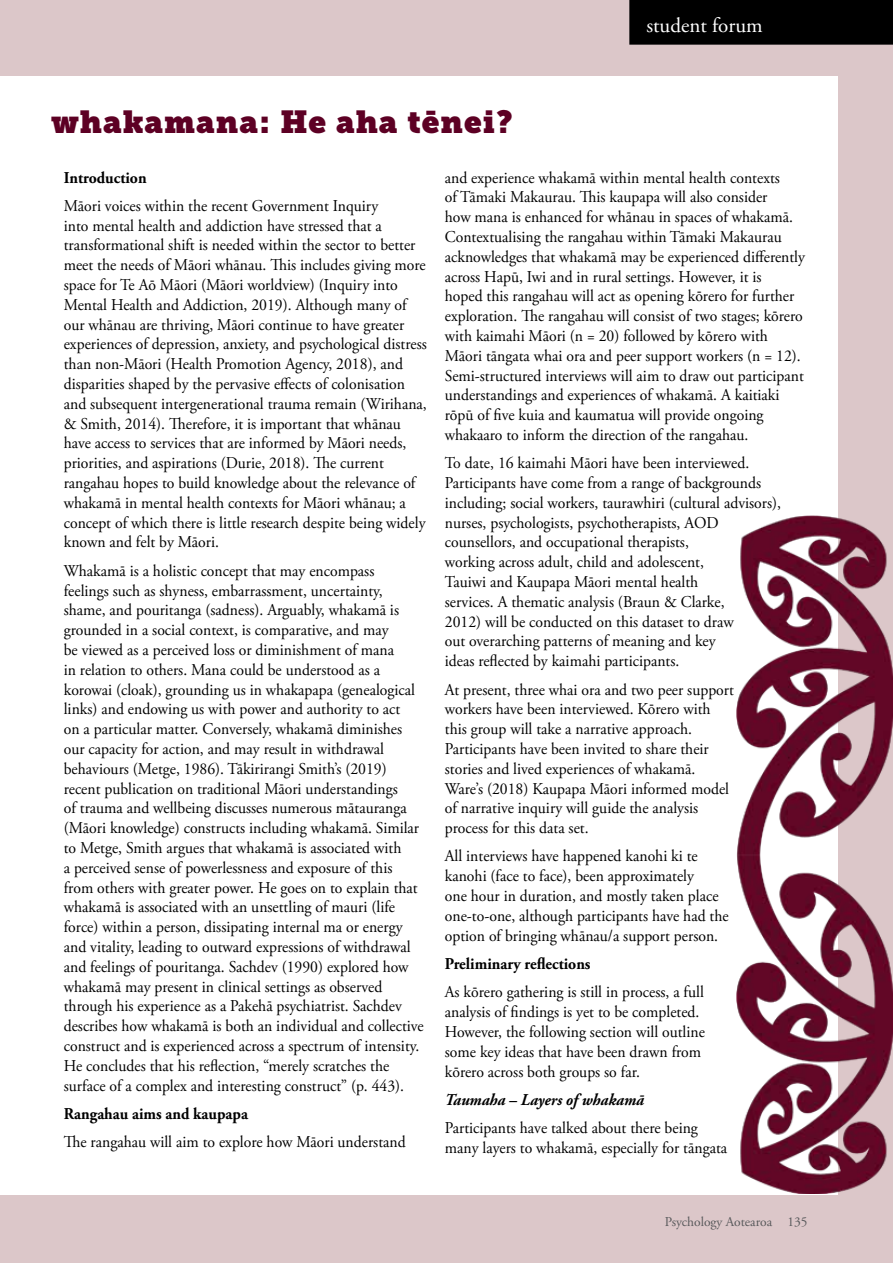
<style>
.page{position:relative;width:893px;height:1263px;background:#dcc7c9}
.page>*{position:absolute;margin:0;border:0;box-sizing:border-box;transform-origin:0 0}
.t1{font:31.5px "Museo Slab";letter-spacing:.03em;color:#5d0024}
.t2{font:21px "Adobe Garamond Pro";color:#fff}
.t3{font:16.5px/19.8px "Adobe Garamond Pro";color:#000;scale:.95 1}
.t4{font:700 16.5px "Adobe Garamond Pro";color:#000;scale:.95 1}
.t5{font:italic 700 16.5px "Adobe Garamond Pro";color:#000;scale:.95 1}
.t6{font:13.5px "Adobe Garamond Pro";color:#58595b}
</style>
<div class="page">
<div style="left:0;top:76px;width:838px;height:1119px;background:#fff"></div>
<div style="left:629px;top:0;width:264px;height:45px;background:#000"></div>
<img style="left:736px;top:515px;width:157px;height:679px">
<p class="t2" style="left:646px;top:13px;width:118px">student forum</p>
<h1 class="t1" style="left:51px;top:103px;width:463px">whakamana: He aha tēnei?</h1>
<p class="t4" style="left:64px;top:168px;width:89px">Introduction</p>
<p class="t3" style="left:64px;top:196px;width:384px">Māori voices within the recent Government Inquiry<br>into mental health and addiction have stressed that a transformational shift is needed within the sector to better meet the needs of Māori whānau. This includes giving more space for Te Aō Māori (Māori worldview) (Inquiry into Mental Health and Addiction, 2019). Although many of our whānau are thriving, Māori continue to have greater experiences of depression, anxiety, and psychological distress than non-Māori (Health Promotion Agency, 2018), and disparities shaped by the pervasive effects of colonisation and subsequent intergenerational trauma remain (Wirihana, &amp; Smith, 2014). Therefore, it is important that whānau have access to services that are informed by Māori needs, priorities, and aspirations (Durie, 2018). The current rangahau hopes to build knowledge about the relevance of whakamā in mental health contexts for Māori whānau; a concept of which there is little research despite being widely known and felt by Māori.</p>
<p class="t3" style="left:64px;top:561px;width:380px">Whakamā is a holistic concept that may encompass<br>feelings such as shyness, embarrassment, uncertainty, shame, and pouritanga (sadness). Arguably, whakamā is grounded in a social context, is comparative, and may<br>be viewed as a perceived loss or diminishment of mana<br>in relation to others. Mana could be understood as a korowai (cloak), grounding us in whakapapa (genealogical links) and endowing us with power and authority to act<br>on a particular matter. Conversely, whakamā diminishes our capacity for action, and may result in withdrawal behaviours (Metge, 1986). Tākirirangi Smith’s (2019) recent publication on traditional Māori understandings<br>of trauma and wellbeing discusses numerous mātauranga (Māori knowledge) constructs including whakamā. Similar to Metge, Smith argues that whakamā is associated with<br>a perceived sense of powerlessness and exposure of this from others with greater power. He goes on to explain that whakamā is associated with an unsettling of mauri (life force) within a person, dissipating internal ma or energy and vitality, leading to outward expressions of withdrawal and feelings of pouritanga. Sachdev (1990) explored how whakamā may present in clinical settings as observed through his experience as a Pakehā psychiatrist. Sachdev describes how whakamā is both an individual and collective construct and is experienced across a spectrum of intensity.<br>He concludes that his reflection, “merely scratches the surface of a complex and interesting construct” (p. 443).</p>
<p class="t4" style="left:64px;top:1104px;width:195px">Rangahau aims and kaupapa</p>
<p class="t3" style="left:64px;top:1133px;width:361px">The rangahau will aim to explore how Māori understand</p>
<p class="t3" style="left:445px;top:168px;width:381px">and experience whakamā within mental health contexts<br>of Tāmaki Makaurau. This kaupapa will also consider<br>how mana is enhanced for whānau in spaces of whakamā.<br>Contextualising the rangahau within Tāmaki Makaurau acknowledges that whakamā may be experienced differently across Hapū, Iwi and in rural settings. However, it is<br>hoped this rangahau will act as opening kōrero for further exploration. The rangahau will consist of two stages; kōrero with kaimahi Māori (n = 20) followed by kōrero with Māori tāngata whai ora and peer support workers (n = 12).<br>Semi-structured interviews will aim to draw out participant understandings and experiences of whakamā. A kaitiaki rōpū of five kuia and kaumatua will provide ongoing whakaaro to inform the direction of the rangahau.</p>
<p class="t3" style="left:445px;top:454px;width:355px">To date, 16 kaimahi Māori have been interviewed.<br>Participants have come from a range of backgrounds including; social workers, taurawhiri (cultural advisors), nurses, psychologists, psychotherapists, AOD counsellors, and occupational therapists,<br>working across adult, child and adolescent,<br>Tauiwi and Kaupapa Māori mental health<br>services. A thematic analysis (Braun &amp; Clarke,<br>2012) will be conducted on this dataset to draw<br>out overarching patterns of meaning and key<br>ideas reflected by kaimahi participants.</p>
<p class="t3" style="left:445px;top:680px;width:306px">At present, three whai ora and two peer support workers have been interviewed. Kōrero with this group will take a narrative approach.<br>Participants have been invited to share their stories and lived experiences of whakamā.<br>Ware’s (2018) Kaupapa Māori informed model of narrative inquiry will guide the analysis process for this data set.</p>
<p class="t3" style="left:445px;top:847px;width:300px">All interviews have happened kanohi ki te kanohi (face to face), been approximately<br>one hour in duration, and mostly taken place one-to-one, although participants have had the option of bringing whānau/a support person.</p>
<p class="t4" style="left:445px;top:954px;width:155px">Preliminary reflections</p>
<p class="t3" style="left:445px;top:983px;width:275px">As kōrero gathering is still in process, a full analysis of findings is yet to be completed.<br>However, the following section will outline some key ideas that have been drawn from kōrero across both groups so far.</p>
<p class="t5" style="left:445px;top:1090px;width:211px">Taumaha – Layers of whakamā</p>
<p class="t3" style="left:445px;top:1118px;width:299px">Participants have talked about there being many layers to whakamā, especially for tāngata</p>
<p class="t6" style="left:665px;top:1213px;width:144px">Psychology Aotearoa 135</p>
</div>
